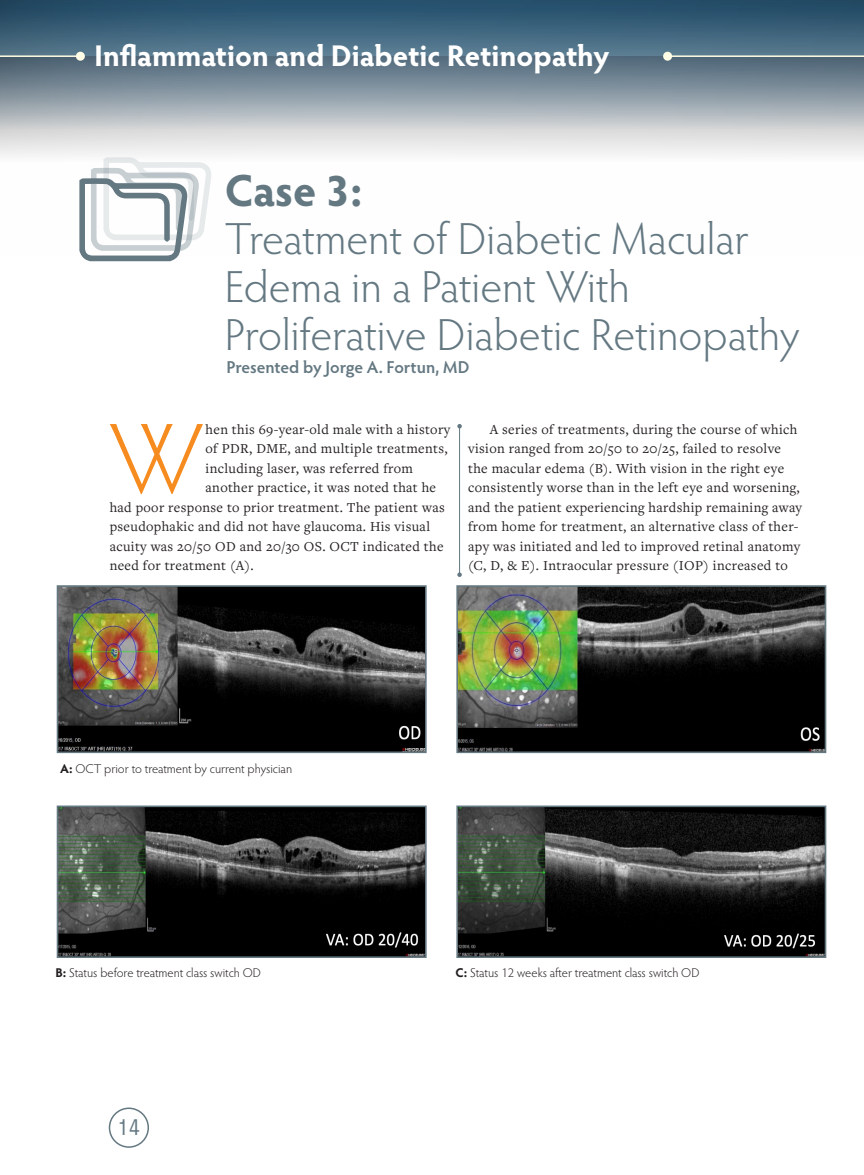
<style>
.page{position:relative;width:864px;height:1175px;background:#fff}
.page>*{position:absolute;margin:0;border:0;box-sizing:border-box;transform-origin:0 0}
.body_text{font:300 99.6px "Hypatia Sans Pro";color:#f68c1f}
.body_text-2{font:300 45px/48px "Hypatia Sans Pro";color:#647882}
.NRP_SUBHEAD{font:700 30px "Hypatia Sans Pro";letter-spacing:-.005em;color:#fff}
.t1{font:300 21px "Stratos";color:#647882}
.body_text-3{font:600 17.25px "Hypatia Sans Pro";color:#647882}
.body_text_indented{font:14.25px/19.5px "Freight Text Pro";letter-spacing:.025em;color:#231f20}
.body_text-4{font:14.25px "Freight Text Pro";letter-spacing:.025em;color:#231f20}
.figure_text{font:300 12.75px "Hypatia Sans Pro";letter-spacing:-.005em;color:#231f20}
.s1{font-weight:700}
</style>
<div class="page">
<svg style="left:0;top:0;width:864px;height:129px;background:#698293"></svg>
<hr style="left:0;top:55px;width:80px;height:2px;background:#fffde5">
<div style="left:76px;top:52px;width:9px;height:9px;background:#fffde5;border-radius:50%"></div>
<hr style="left:668px;top:55px;width:196px;height:2px;background:#fffde5">
<div style="left:663px;top:52px;width:9px;height:9px;background:#fffde5;border-radius:50%"></div>
<div style="left:109px;top:1107px;width:40px;height:40px;border:2px solid #647882;border-radius:50%"></div>
<hr style="left:459px;top:426px;width:1px;height:148px;background:#647882">
<svg style="left:457px;top:424px;width:5px;height:4px"></svg>
<svg style="left:457px;top:572px;width:5px;height:5px"></svg>
<svg style="left:79px;top:157px;width:133px;height:104px"></svg>
<img style="left:60px;top:588px;width:364px;height:162px">
<div style="left:57px;top:585px;width:370px;height:168px;border:2px solid #647882"></div>
<img style="left:459px;top:588px;width:364px;height:162px">
<div style="left:456px;top:585px;width:370px;height:168px;border:2px solid #647882"></div>
<img style="left:60px;top:808px;width:364px;height:147px">
<div style="left:57px;top:805px;width:370px;height:153px;border:2px solid #647882"></div>
<img style="left:459px;top:808px;width:364px;height:147px">
<div style="left:456px;top:805px;width:370px;height:153px;border:2px solid #647882"></div>
<p class="NRP_SUBHEAD" style="left:94px;top:34px;width:517px">Inflammation and Diabetic Retinopathy</p>
<p class="body_text-2" style="left:225px;top:165px;width:576px"><span class="s1">Case 3:<br></span>Treatment of Diabetic Macular<br>Edema in a Patient With<br>Proliferative Diabetic Retinopathy</p>
<p class="body_text-3" style="left:226px;top:355px;width:245px">Presented by Jorge A. Fortun, MD</p>
<p class="body_text" style="left:110px;top:393px;width:95px">W</p>
<p class="body_text-4" style="left:206px;top:420px;width:246px">hen this 69-year-old male with a history</p>
<p class="body_text-4" style="left:206px;top:439px;width:244px">of PDR, DME, and multiple treatments,</p>
<p class="body_text-4" style="left:206px;top:459px;width:209px">including laser, was referred from</p>
<p class="body_text-4" style="left:206px;top:478px;width:232px">another practice, it was noted that he</p>
<p class="body_text-4" style="left:110px;top:498px;width:337px">had poor response to prior treatment. The patient was</p>
<p class="body_text-4" style="left:110px;top:517px;width:322px">pseudophakic and did not have glaucoma. His visual</p>
<p class="body_text-4" style="left:110px;top:537px;width:335px">acuity was 20/50 OD and 20/30 OS. OCT indicated the</p>
<p class="body_text-4" style="left:110px;top:556px;width:145px">need for treatment (A).</p>
<p class="body_text_indented" style="left:468px;top:419px;width:335px;text-indent:22px">A series of treatments, during the course of which vision ranged from 20/50 to 20/25, failed to resolve the macular edema (B). With vision in the right eye consistently worse than in the left eye and worsening, and the patient experiencing hardship remaining away from home for treatment, an alternative class of ther&shy;apy was initiated and led to improved retinal anatomy (C, D, &amp; E). Intraocular pressure (IOP) increased to</p>
<p class="figure_text" style="left:60px;top:760px;width:234px"><span class="s1">A:</span> OCT prior to treatment by current physician</p>
<p class="figure_text" style="left:55px;top:964px;width:207px"><span class="s1">B:</span> Status before treatment class switch OD</p>
<p class="figure_text" style="left:455px;top:964px;width:246px"><span class="s1">C:</span> Status 12 weeks after treatment class switch OD</p>
<p class="t1" style="left:117px;top:1110px;width:25px">14</p>
</div>
